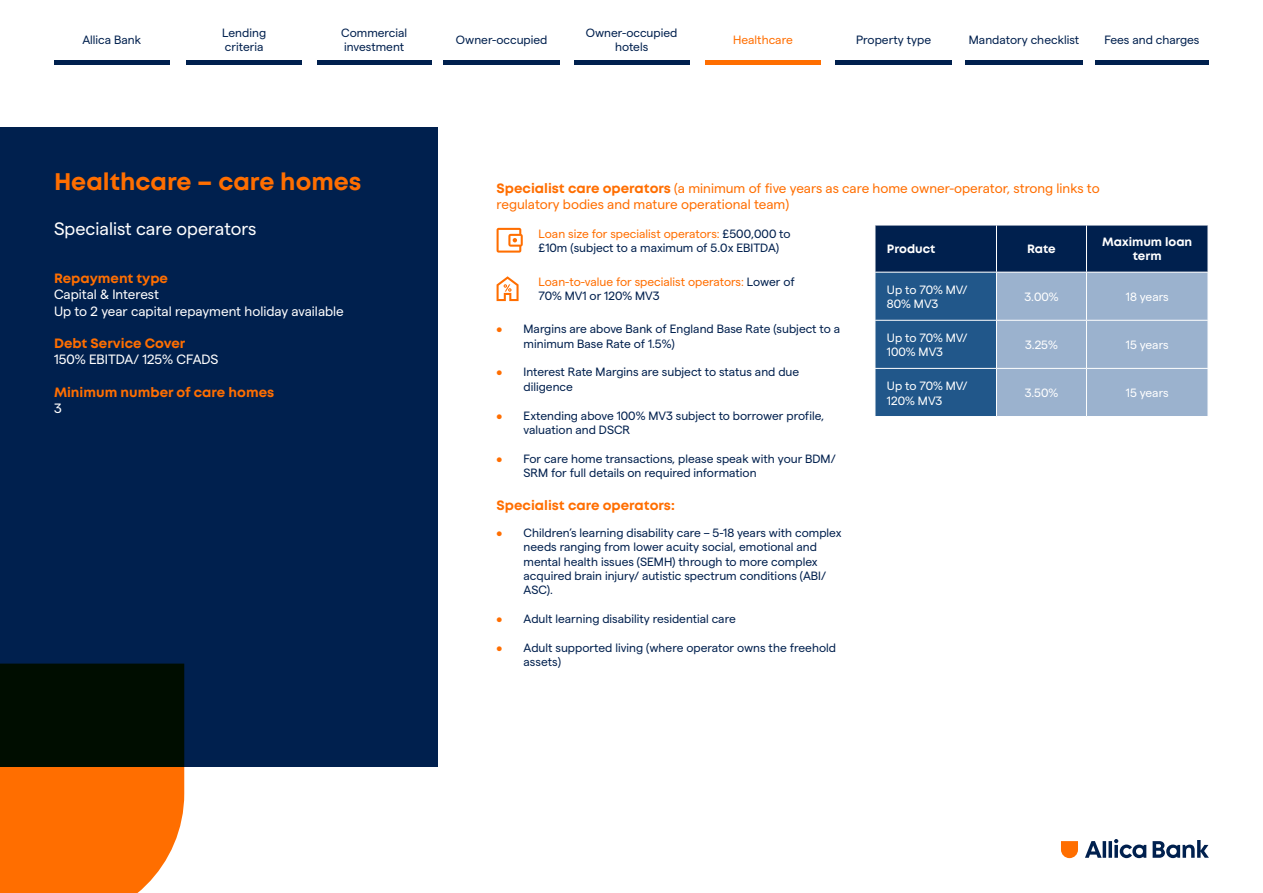
<style>
.page{position:relative;width:1263px;height:893px;background:#fff}
.page>*{position:absolute;margin:0;border:0;box-sizing:border-box;transform-origin:0 0}
.t1{font:700 24px "Mont";color:#ff6e00}
.t2{font:18px "Matter SQ";color:#fff}
.t3{font:13.5px/16.2px "Matter SQ";color:#ff6e00}
.t4{font:13.5px/16.2px "Matter SQ";color:#fff}
.t5{font:700 13.5px "Mont";color:#ff6e00}
.t6{font:12px/14.4px "Matter SQ";color:#00204e}
.t7{font:12px/14.4px "Matter SQ";color:#fff}
.t8{font:12px/14.4px "Matter SQ";color:#ff6e00}
.t9{font:700 12px/14.4px "Mont";color:#fff;text-align:center}
.s1{font-family:"Mont";font-weight:700}
.s2{color:#ff6e00}
.s3{color:#00204e}
</style>
<div class="page">
<div style="left:0;top:127px;width:437px;height:639px;background:#00204e"></div>
<svg style="left:1061px;top:841px;width:17px;height:17px"></svg>
<svg style="left:1085px;top:839px;width:61px;height:19px"></svg>
<svg style="left:1152px;top:840px;width:57px;height:18px"></svg>
<svg style="left:0;top:664px;width:184px;height:229px;background:#8c4708"></svg>
<svg style="left:875px;top:226px;width:333px;height:190px;background:#54769c"></svg>
<hr style="left:996px;top:225px;width:1px;height:47px;background:#fff">
<hr style="left:1086px;top:225px;width:1px;height:47px;background:#fff">
<hr style="left:874px;top:272px;width:122px;height:1px;background:#fff">
<hr style="left:996px;top:272px;width:90px;height:1px;background:#fff">
<hr style="left:996px;top:272px;width:1px;height:48px;background:#fff">
<hr style="left:1086px;top:272px;width:122px;height:1px;background:#fff">
<hr style="left:1086px;top:272px;width:1px;height:48px;background:#fff">
<hr style="left:874px;top:320px;width:122px;height:1px;background:#fff">
<hr style="left:996px;top:320px;width:90px;height:1px;background:#fff">
<hr style="left:996px;top:321px;width:1px;height:47px;background:#fff">
<hr style="left:1086px;top:320px;width:122px;height:1px;background:#fff">
<hr style="left:1086px;top:321px;width:1px;height:47px;background:#fff">
<hr style="left:874px;top:368px;width:122px;height:1px;background:#fff">
<hr style="left:996px;top:368px;width:90px;height:1px;background:#fff">
<hr style="left:996px;top:369px;width:1px;height:47px;background:#fff">
<hr style="left:1086px;top:368px;width:122px;height:1px;background:#fff">
<hr style="left:1086px;top:369px;width:1px;height:47px;background:#fff">
<svg style="left:497px;top:228px;width:26px;height:25px"></svg>
<svg style="left:496px;top:276px;width:23px;height:25px"></svg>
<div style="left:54px;top:60px;width:115px;height:5px;background:#00204e"></div>
<hr style="left:443px;top:61px;width:117px;height:4px;background:#00204e">
<hr style="left:317px;top:61px;width:114px;height:4px;background:#00204e">
<div style="left:836px;top:60px;width:116px;height:5px;background:#00204e"></div>
<hr style="left:186px;top:61px;width:116px;height:4px;background:#00204e">
<hr style="left:705px;top:61px;width:115px;height:4px;background:#ff6e00">
<div style="left:965px;top:60px;width:118px;height:5px;background:#00204e"></div>
<div style="left:1095px;top:60px;width:114px;height:5px;background:#00204e"></div>
<hr style="left:574px;top:61px;width:115px;height:4px;background:#00204e">
<p class="t6" style="left:222px;top:24px;width:45px">Lending criteria</p>
<p class="t8" style="left:733px;top:32px;width:61px">Healthcare</p>
<p class="t6" style="left:969px;top:32px;width:112px">Mandatory checklist</p>
<p class="t6" style="left:1104px;top:32px;width:96px">Fees and charges</p>
<p class="t6" style="left:341px;top:24px;width:68px">Commercial investment</p>
<p class="t6" style="left:856px;top:32px;width:76px">Property type</p>
<p class="t6" style="left:586px;top:24px;width:93px;text-align:center">Owner-occupied hotels</p>
<p class="t6" style="left:82px;top:32px;width:60px">Allica Bank</p>
<p class="t6" style="left:456px;top:32px;width:93px">Owner-occupied</p>
<h1 class="t1" style="left:54px;top:166px;width:309px">Healthcare – care homes</h1>
<h2 class="t2" style="left:54px;top:215px;width:204px">Specialist care operators</h2>
<p class="t5" style="left:54px;top:270px;width:116px">Repayment type</p>
<p class="t4" style="left:54px;top:285px;width:291px">Capital &amp; Interest<br>Up to 2 year capital repayment holiday available</p>
<p class="t5" style="left:54px;top:334px;width:133px">Debt Service Cover</p>
<p class="t4" style="left:54px;top:350px;width:166px">150% EBITDA/ 125% CFADS</p>
<p class="t5" style="left:54px;top:383px;width:222px">Minimum number of care homes</p>
<p class="t4" style="left:54px;top:399px;width:9px">3</p>
<p class="t3" style="left:496px;top:179px;width:605px"><span class="s1">Specialist care operators</span> (a minimum of five years as care home owner-operator, strong links to regulatory bodies and mature operational team)</p>
<p class="t9" style="left:887px;top:242px;width:50px">Product</p>
<p class="t9" style="left:1027px;top:242px;width:30px">Rate</p>
<p class="t9" style="left:1102px;top:234px;width:92px">Maximum loan term</p>
<p class="t7" style="left:887px;top:281px;width:82px">Up to 70% MV/<br>80% MV3</p>
<p class="t7" style="left:1024px;top:289px;width:36px">3.00%</p>
<p class="t7" style="left:1126px;top:289px;width:44px">18 years</p>
<p class="t7" style="left:887px;top:330px;width:82px">Up to 70% MV/<br>100% MV3</p>
<p class="t7" style="left:1025px;top:337px;width:34px">3.25%</p>
<p class="t7" style="left:1126px;top:337px;width:44px">15 years</p>
<p class="t7" style="left:887px;top:378px;width:82px">Up to 70% MV/<br>120% MV3</p>
<p class="t7" style="left:1025px;top:385px;width:35px">3.50%</p>
<p class="t7" style="left:1126px;top:385px;width:44px">15 years</p>
<p class="t6" style="left:539px;top:225px;width:254px"><span class="s2">Loan size for specialist operators:</span> £500,000 to £10m (subject to a maximum of 5.0x EBITDA)</p>
<p class="t8" style="left:539px;top:274px;width:258px">Loan-to-value for specialist operators: <span class="s3">Lower of<br>70% MV1 or 120% MV3</span></p>
<p class="t6" style="left:524px;top:321px;width:318px;text-indent:-27px"><span class="s2">•</span> Margins are above Bank of England Base Rate (subject to a minimum Base Rate of 1.5%)</p>
<p class="t6" style="left:524px;top:364px;width:277px;text-indent:-27px"><span class="s2">•</span> Interest Rate Margins are subject to status and due diligence</p>
<p class="t6" style="left:524px;top:407px;width:302px;text-indent:-27px"><span class="s2">•</span> Extending above 100% MV3 subject to borrower profile, valuation and DSCR</p>
<p class="t6" style="left:524px;top:450px;width:314px;text-indent:-27px"><span class="s2">•</span> For care home transactions, please speak with your BDM/<br>SRM for full details on required information</p>
<p class="t5" style="left:496px;top:496px;width:180px">Specialist care operators:</p>
<p class="t6" style="left:524px;top:524px;width:320px;text-indent:-27px"><span class="s2">•</span> Children’s learning disability care – 5-18 years with complex needs ranging from lower acuity social, emotional and mental health issues (SEMH) through to more complex acquired brain injury/ autistic spectrum conditions (ABI/ ASC).</p>
<p class="t6" style="left:496px;top:611px;width:241px"><span class="s2">•</span> Adult learning disability residential care</p>
<p class="t6" style="left:524px;top:640px;width:314px;text-indent:-27px"><span class="s2">•</span> Adult supported living (where operator owns the freehold assets)</p>
</div>
